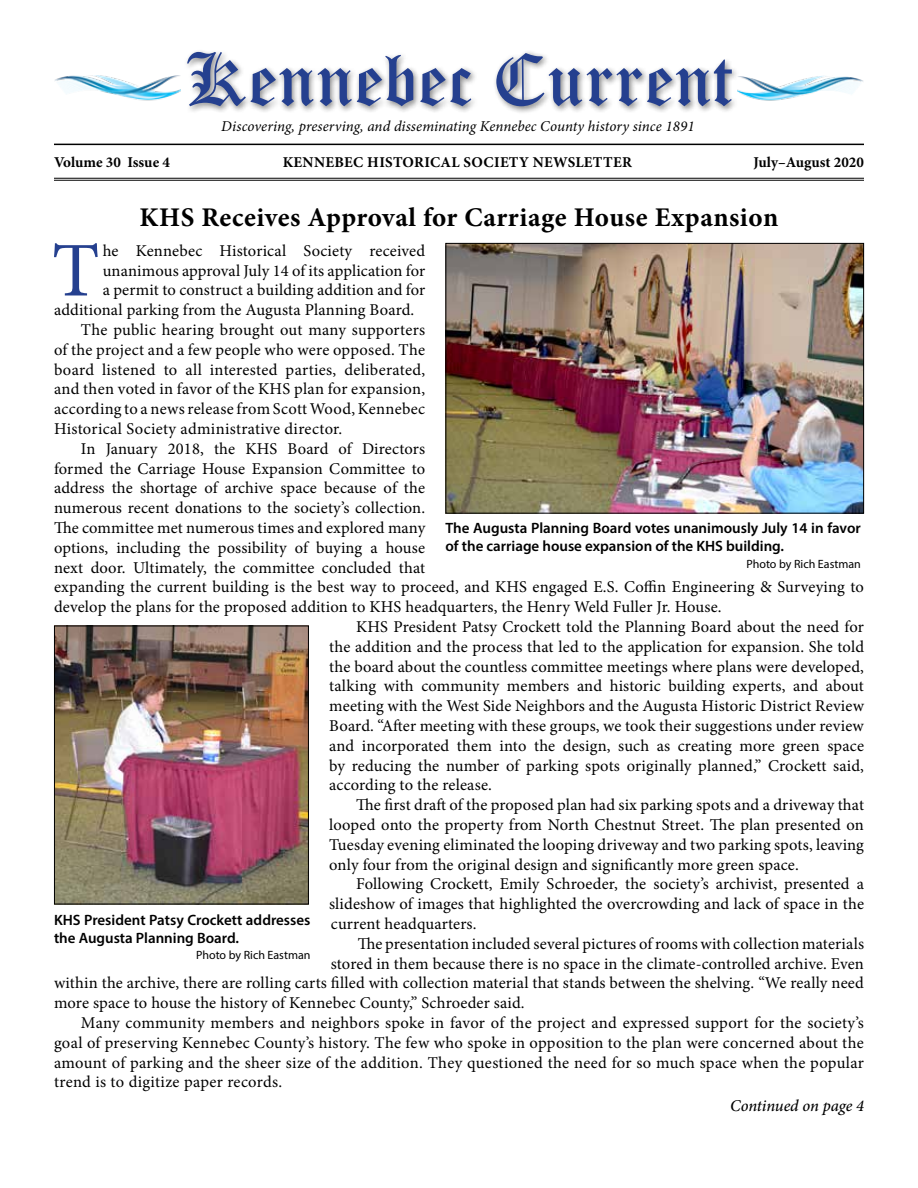
<style>
.page{position:relative;width:918px;height:1188px;background:#fff}
.page>*{position:absolute;margin:0;border:0;box-sizing:border-box;transform-origin:0 0}
.t1{font:77.4px "Minion Pro";color:#25408f}
.t2{font:73.5px "Old English Text";letter-spacing:.01em;color:#25408f}
.t3{font:700 27px "Minion Pro";letter-spacing:.02em;color:#000}
.t4{font:16.5px "Minion Pro";letter-spacing:.01em;color:#000}
.t5{font:italic 500 16.5px "Minion Pro";letter-spacing:-.01em;color:#000}
.t6{font:600 15px/18px "Myriad Pro";color:#000}
.t7{font:italic 15px "Minion Pro";color:#000}
.t8{font:700 15px "Minion Pro";letter-spacing:.01em;color:#000}
.t9{font:12px "Myriad Pro";color:#000}
</style>
<div class="page">
<img style="left:54px;top:75px;width:126px;height:26px">
<hr style="left:54px;top:144px;width:810px;height:1px;background:#000">
<hr style="left:54px;top:178px;width:810px;height:1px;background:#000">
<hr style="left:54px;top:180px;width:810px;height:1px;background:#000">
<div style="left:184px;top:49px;width:556px;height:66px;background:#000;opacity:.49"></div>
<img style="left:738px;top:75px;width:125px;height:35px">
<img style="left:448px;top:245px;width:414px;height:267px">
<div style="left:446px;top:243px;width:418px;height:271px;border:1px solid #000"></div>
<img style="left:56px;top:628px;width:251px;height:275px">
<div style="left:54px;top:626px;width:255px;height:279px;border:1px solid #000"></div>
<h2 class="t2" style="left:185px;top:33px;width:550px">Kennebec Current</h2>
<p class="t7" style="left:221px;top:116px;width:475px">Discovering, preserving, and disseminating Kennebec County history since 1891</p>
<p class="t8" style="left:54px;top:152px;width:117px">Volume 30 Issue 4</p>
<p class="t8" style="left:283px;top:152px;width:351px">KENNEBEC HISTORICAL SOCIETY NEWSLETTER</p>
<p class="t8" style="left:754px;top:152px;width:112px">July–August 2020</p>
<h3 class="t3" style="left:140px;top:199px;width:640px">KHS Receives Approval for Carriage House Expansion</h3>
<h1 class="t1" style="left:52px;top:219px;width:49px">T</h1>
<p class="t4" style="left:103px;top:240px;width:324px">he Kennebec Historical Society received</p>
<p class="t4" style="left:103px;top:259px;width:324px">unanimous approval July 14 of its application for</p>
<p class="t4" style="left:103px;top:279px;width:324px">a permit to construct a building addition and for</p>
<p class="t4" style="left:54px;top:299px;width:362px">additional parking from the Augusta Planning Board.</p>
<p class="t4" style="left:81px;top:319px;width:346px">The public hearing brought out many supporters</p>
<p class="t4" style="left:54px;top:339px;width:373px">of the project and a few people who were opposed. The</p>
<p class="t4" style="left:54px;top:358px;width:373px">board listened to all interested parties, deliberated,</p>
<p class="t4" style="left:54px;top:378px;width:373px">and then voted in favor of the KHS plan for expansion,</p>
<p class="t4" style="left:54px;top:398px;width:373px">according to a news release from Scott Wood, Kennebec</p>
<p class="t4" style="left:54px;top:418px;width:290px">Historical Society administrative director.</p>
<p class="t4" style="left:81px;top:438px;width:346px">In January 2018, the KHS Board of Directors</p>
<p class="t4" style="left:54px;top:457px;width:373px">formed the Carriage House Expansion Committee to</p>
<p class="t4" style="left:54px;top:477px;width:373px">address the shortage of archive space because of the</p>
<p class="t4" style="left:54px;top:497px;width:373px">numerous recent donations to the society’s collection.</p>
<p class="t4" style="left:54px;top:517px;width:373px">The committee met numerous times and explored many</p>
<p class="t4" style="left:54px;top:537px;width:373px">options, including the possibility of buying a house</p>
<p class="t4" style="left:54px;top:556px;width:373px">next door. Ultimately, the committee concluded that</p>
<p class="t4" style="left:54px;top:576px;width:812px">expanding the current building is the best way to proceed, and KHS engaged E.S. Coffin Engineering &amp; Surveying to</p>
<p class="t4" style="left:54px;top:596px;width:669px">develop the plans for the proposed addition to KHS headquarters, the Henry Weld Fuller Jr. House.</p>
<p class="t4" style="left:356px;top:616px;width:509px">KHS President Patsy Crockett told the Planning Board about the need for</p>
<p class="t4" style="left:329px;top:636px;width:536px">the addition and the process that led to the application for expansion. She told</p>
<p class="t4" style="left:329px;top:655px;width:536px">the board about the countless committee meetings where plans were developed,</p>
<p class="t4" style="left:329px;top:675px;width:536px">talking with community members and historic building experts, and about</p>
<p class="t4" style="left:329px;top:695px;width:536px">meeting with the West Side Neighbors and the Augusta Historic District Review</p>
<p class="t4" style="left:329px;top:715px;width:536px">Board. “After meeting with these groups, we took their suggestions under review</p>
<p class="t4" style="left:329px;top:735px;width:536px">and incorporated them into the design, such as creating more green space</p>
<p class="t4" style="left:329px;top:754px;width:536px">by reducing the number of parking spots originally planned,” Crockett said,</p>
<p class="t4" style="left:329px;top:774px;width:164px">according to the release.</p>
<p class="t4" style="left:356px;top:794px;width:509px">The first draft of the proposed plan had six parking spots and a driveway that</p>
<p class="t4" style="left:329px;top:814px;width:536px">looped onto the property from North Chestnut Street. The plan presented on</p>
<p class="t4" style="left:329px;top:834px;width:536px">Tuesday evening eliminated the looping driveway and two parking spots, leaving</p>
<p class="t4" style="left:329px;top:853px;width:471px">only four from the original design and significantly more green space.</p>
<p class="t4" style="left:356px;top:873px;width:509px">Following Crockett, Emily Schroeder, the society’s archivist, presented a</p>
<p class="t4" style="left:329px;top:893px;width:536px">slideshow of images that highlighted the overcrowding and lack of space in the</p>
<p class="t4" style="left:331px;top:913px;width:147px">current headquarters.</p>
<p class="t4" style="left:358px;top:933px;width:508px">The presentation included several pictures of rooms with collection materials</p>
<p class="t4" style="left:331px;top:952px;width:535px">stored in them because there is no space in the climate-controlled archive. Even</p>
<p class="t4" style="left:54px;top:972px;width:811px">within the archive, there are rolling carts filled with collection material that stands between the shelving. “We really need</p>
<p class="t4" style="left:54px;top:992px;width:472px">more space to house the history of Kennebec County,” Schroeder said.</p>
<p class="t4" style="left:81px;top:1012px;width:785px">Many community members and neighbors spoke in favor of the project and expressed support for the society’s</p>
<p class="t4" style="left:54px;top:1032px;width:811px">goal of preserving Kennebec County’s history. The few who spoke in opposition to the plan were concerned about the</p>
<p class="t4" style="left:54px;top:1051px;width:812px">amount of parking and the sheer size of the addition. They questioned the need for so much space when the popular</p>
<p class="t4" style="left:54px;top:1071px;width:230px">trend is to digitize paper records.</p>
<p class="t6" style="left:446px;top:519px;width:417px">The Augusta Planning Board votes unanimously July 14 in favor of the carriage house expansion of the KHS building.</p>
<p class="t9" style="left:746px;top:557px;width:116px">Photo by Rich Eastman</p>
<p class="t6" style="left:54px;top:911px;width:258px">KHS President Patsy Crockett addresses the Augusta Planning Board.</p>
<p class="t9" style="left:196px;top:948px;width:116px">Photo by Rich Eastman</p>
<p class="t5" style="left:730px;top:1094px;width:135px">Continued on page 4</p>
</div>
